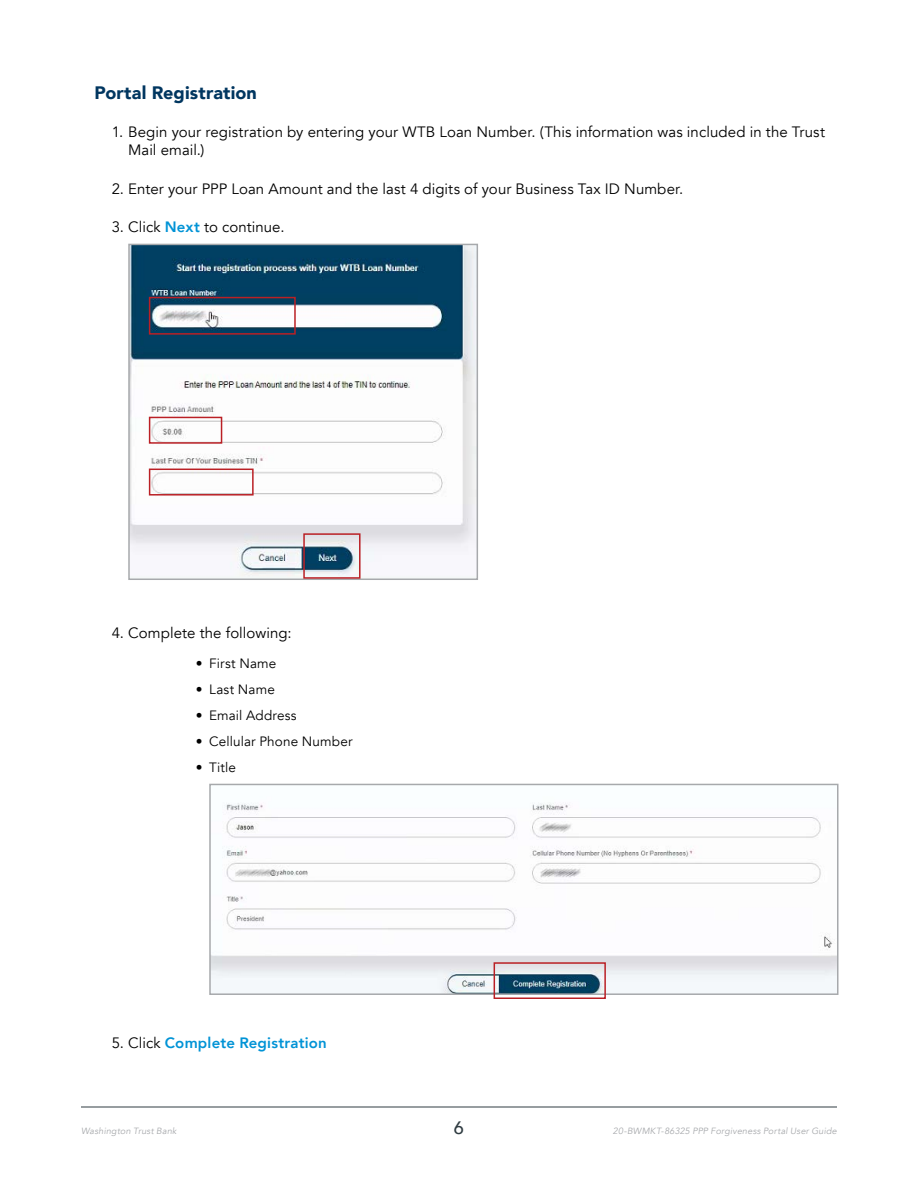
<style>
.page{position:relative;width:918px;height:1188px;background:#fff}
.page>*{position:absolute;margin:0;border:0;box-sizing:border-box;transform-origin:0 0}
.TOC_Level_2{font:900 18px "Avenir";letter-spacing:.005em;color:#003660}
.t1{font:500 18px "Avenir";color:#303c42}
.Numbers{font:15px/18px "Avenir";letter-spacing:.005em;color:#000}
.Numbers-2{font:800 15px "Avenir";letter-spacing:.01em;color:#0093d6}
.Bullets-Numbered_Lis{font:13.5px "Avenir";letter-spacing:.01em;color:#000}
.t2{font:italic 9px "Avenir";letter-spacing:.025em;color:#a7a9ac}
.s1{font-weight:800;color:#0093d6}
.s2{font-weight:300}
.s3{font-weight:400;color:#000}
</style>
<div class="page">
<hr style="left:81px;top:1107px;width:756px;height:1px;background:#303c42">
<img style="left:131px;top:247px;width:344px;height:330px">
<div style="left:128px;top:244px;width:350px;height:336px;border:2px solid #a7a9ac"></div>
<img style="left:212px;top:802px;width:623px;height:190px">
<div style="left:209px;top:784px;width:629px;height:211px;border:2px solid #a7a9ac"></div>
<div style="left:149px;top:297px;width:147px;height:38px;border:2px solid #ba2025"></div>
<div style="left:149px;top:417px;width:73px;height:27px;border:2px solid #ba2025"></div>
<div style="left:149px;top:469px;width:105px;height:27px;border:2px solid #ba2025"></div>
<div style="left:303px;top:533px;width:58px;height:46px;border:2px solid #ba2025"></div>
<div style="left:494px;top:962px;width:112px;height:37px;border:2px solid #ba2025"></div>
<h3 class="TOC_Level_2" style="left:94px;top:77px;width:164px">Portal Registration</h3>
<p class="Numbers" style="left:128px;top:123px;width:698px;text-indent:-16px">1. Begin your registration by entering your WTB Loan Number. (This information was included in the Trust<br>Mail email.)</p>
<p class="Numbers" style="left:112px;top:180px;width:573px">2. Enter your PPP Loan Amount and the last 4 digits of your Business Tax ID Number.</p>
<p class="Numbers" style="left:112px;top:218px;width:174px">3. Click <span class="s1">Next</span> to continue.</p>
<p class="Numbers" style="left:112px;top:624px;width:181px">4. Complete the following:</p>
<p class="Bullets-Numbered_Lis" style="left:196px;top:655px;width:82px"><span class="s2">•</span> First Name</p>
<p class="Bullets-Numbered_Lis" style="left:196px;top:681px;width:81px"><span class="s2">•</span> Last Name</p>
<p class="Bullets-Numbered_Lis" style="left:196px;top:707px;width:102px"><span class="s2">•</span> Email Address</p>
<p class="Bullets-Numbered_Lis" style="left:196px;top:733px;width:158px"><span class="s2">•</span> Cellular Phone Number</p>
<p class="Bullets-Numbered_Lis" style="left:196px;top:760px;width:42px"><span class="s2">•</span> Title</p>
<p class="Numbers-2" style="left:112px;top:1031px;width:217px"><span class="s3">5. Click</span> Complete Registration</p>
<p class="t2" style="left:81px;top:1126px;width:97px">Washington Trust Bank</p>
<p class="t1" style="left:454px;top:1112px;width:12px">6</p>
<p class="t2" style="left:613px;top:1126px;width:226px">20-BWMKT-86325 PPP Forgiveness Portal User Guide</p>
</div>
